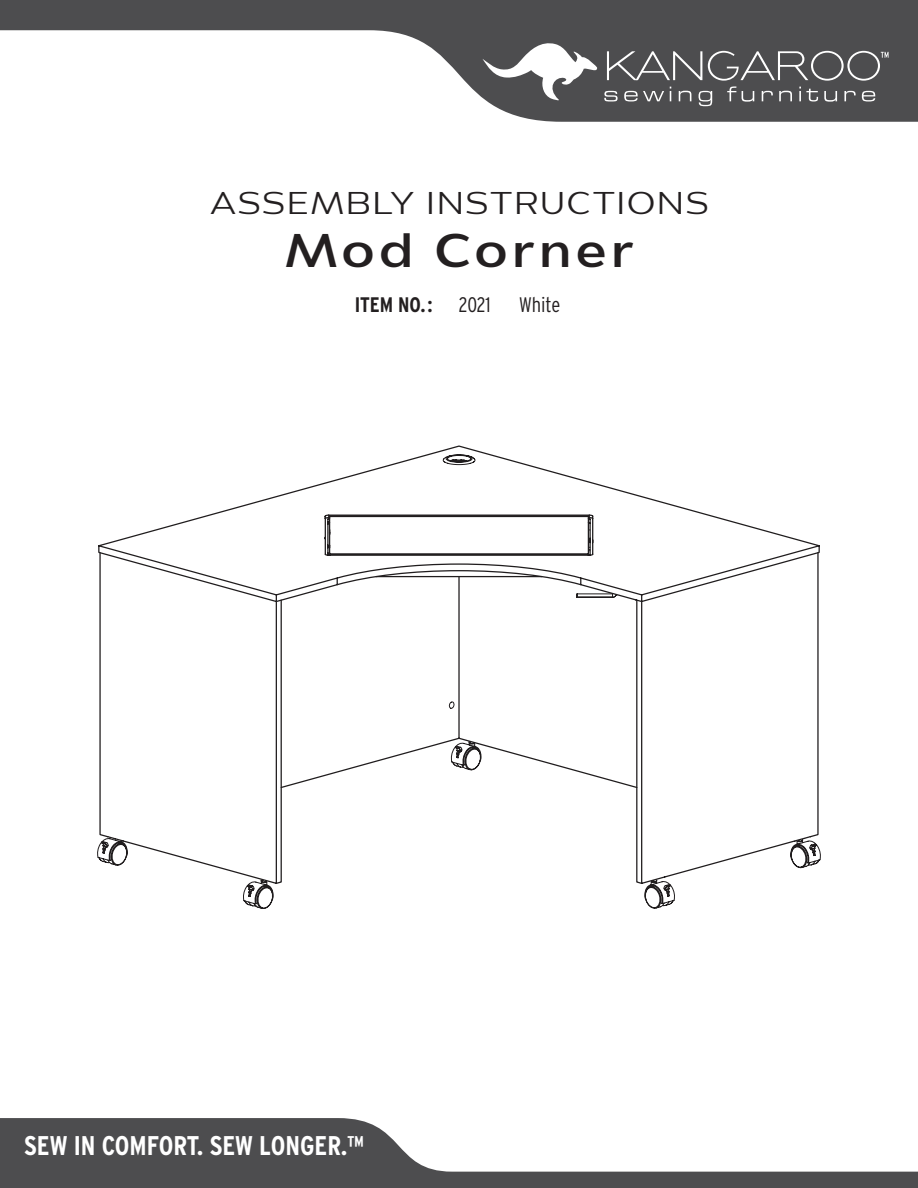
<style>
.page{position:relative;width:918px;height:1188px;background:#fff}
.page>*{position:absolute;margin:0;border:0;box-sizing:border-box;transform-origin:0 0}
.t1{font:700 45px "Dienstag";letter-spacing:.115em;color:#231f20}
.t2{font:30px "Dienstag";letter-spacing:.065em;color:#231f20}
.t3{font:700 27px "Interstate Condensed";color:#fff}
.t4{font:700 21px "Interstate Condensed";letter-spacing:-.005em;color:#231f20}
.t5{font:300 21px "Interstate Condensed";letter-spacing:-.005em;color:#231f20}
.s1{font-weight:300}
</style>
<div class="page">
<svg style="left:0;top:1118px;width:918px;height:70px;fill:#4d4d4f"></svg>
<svg style="left:0;top:0;width:918px;height:122px;fill:#4d4d4f"></svg>
<svg style="left:482px;top:40px;width:116px;height:61px"></svg>
<svg style="left:604px;top:51px;width:285px;height:55px;background:#666667"></svg>
<svg style="left:97px;top:845px;width:578px;height:64px"></svg>
<svg style="left:98px;top:445px;width:722px;height:108px"></svg>
<svg style="left:99px;top:551px;width:720px;height:334px"></svg>
<svg style="left:451px;top:740px;width:370px;height:129px"></svg>
<p class="t2" style="left:211px;top:184px;width:499px">ASSEMBLY INSTRUCTIONS</p>
<h1 class="t1" style="left:286px;top:221px;width:349px">Mod Corner</h1>
<p class="t4" style="left:355px;top:293px;width:137px">ITEM NO.: <span class="s1">2021</span></p>
<p class="t5" style="left:519px;top:293px;width:43px">White</p>
<p class="t3" style="left:24px;top:1130px;width:342px">SEW IN COMFORT. SEW LONGER.™</p>
</div>
